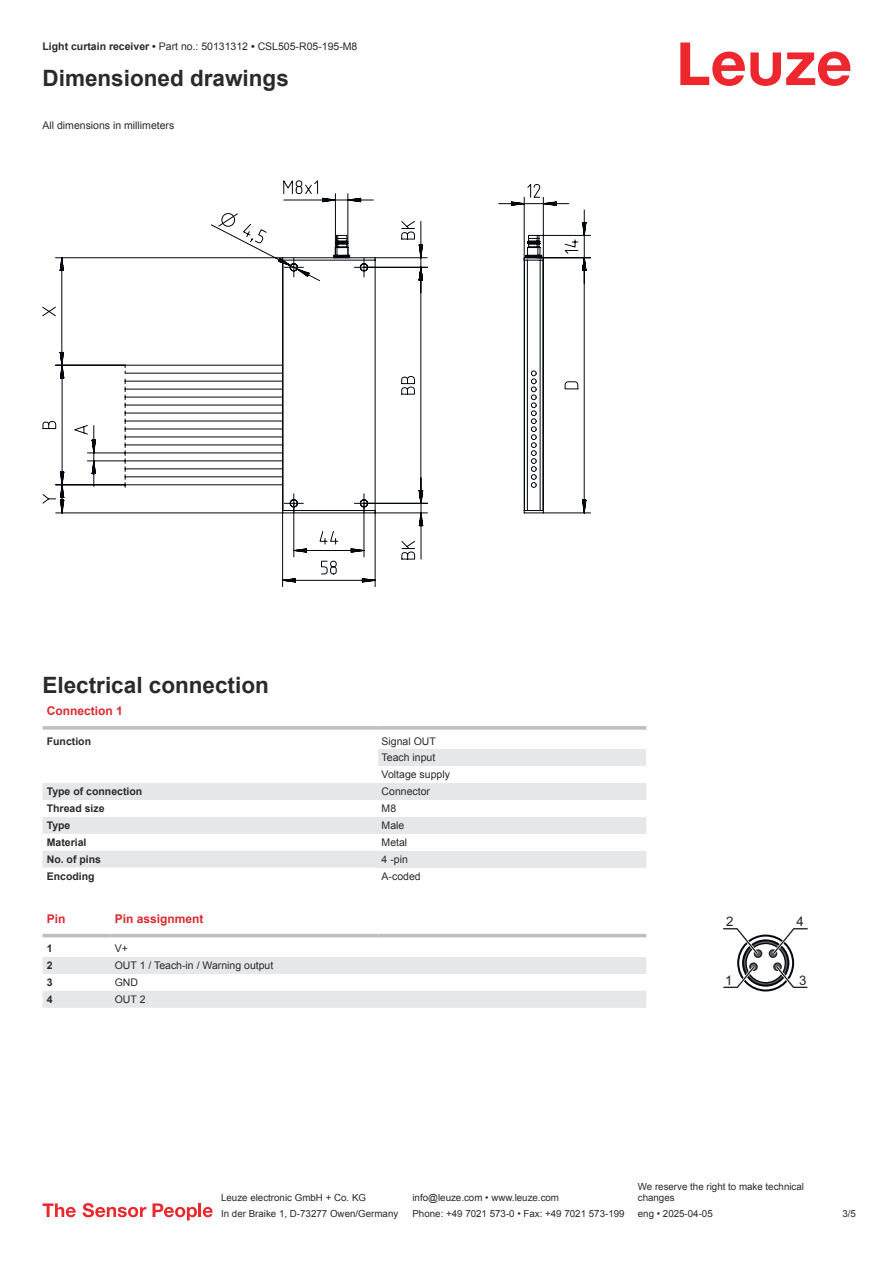
<style>
.page{position:relative;width:893px;height:1263px;background:#fff}
.page>*{position:absolute;margin:0;border:0;box-sizing:border-box;transform-origin:0 0}
.t1{font:700 22.5px "Arial";color:#2b292a}
.t2{font:13.2px "Arial";color:#1e2328}
.t3{font:700 12px "Arial";color:#db2a30}
.t4{font:10.5px/17px "Arial";color:#2b292a}
.t5{font:700 10.5px "Arial";color:#2b292a}
.t6{font:9.75px/11.7px "Arial";color:#2b292a}
.s1{font-weight:700}
</style>
<div class="page">
<svg style="left:680px;top:43px;width:170px;height:43px"></svg>
<svg style="left:43px;top:783px;width:335px;height:85px;fill:#e6e7e9"></svg>
<svg style="left:43px;top:726px;width:335px;height:4px"></svg>
<svg style="left:378px;top:726px;width:268px;height:4px"></svg>
<div style="left:378px;top:749px;width:268px;height:17px;background:#e6e7e9"></div>
<div style="left:378px;top:783px;width:268px;height:17px;background:#e6e7e9"></div>
<div style="left:378px;top:817px;width:268px;height:17px;background:#e6e7e9"></div>
<div style="left:378px;top:851px;width:268px;height:17px;background:#e6e7e9"></div>
<svg style="left:43px;top:933px;width:603px;height:5px"></svg>
<svg style="left:43px;top:957px;width:603px;height:51px"></svg>
<hr style="left:43px;top:934px;width:68px;height:3px;background:#bdbfc1">
<hr style="left:111px;top:934px;width:267px;height:3px;background:#bdbfc1">
<hr style="left:378px;top:934px;width:268px;height:3px;background:#bdbfc1">
<svg style="left:723px;top:928px;width:85px;height:63px"></svg>
<svg style="left:43px;top:1203px;width:33px;height:14px"></svg>
<svg style="left:83px;top:1203px;width:63px;height:14px"></svg>
<svg style="left:153px;top:1203px;width:44px;height:17px"></svg>
<hr style="left:198px;top:1203px;width:3px;height:14px;background:#ed272d">
<svg style="left:203px;top:1207px;width:10px;height:10px"></svg>
<svg style="left:43px;top:181px;width:548px;height:406px"></svg>
<p class="t4" style="left:43px;top:39px;width:316px"><span class="s1">Light curtain receiver •</span> Part no.: 50131312 <span class="s1">•</span> CSL505-R05-195-M8</p>
<h1 class="t1" style="left:43px;top:70px;width:248px">Dimensioned drawings</h1>
<p class="t4" style="left:43px;top:117px;width:133px">All dimensions in millimeters</p>
<h1 class="t1" style="left:43px;top:677px;width:228px">Electrical connection</h1>
<p class="t3" style="left:47px;top:706px;width:78px">Connection 1</p>
<p class="t5" style="left:47px;top:737px;width:46px">Function</p>
<p class="t4" style="left:382px;top:733px;width:70px">Signal OUT<br>Teach input<br>Voltage supply</p>
<p class="t5" style="left:47px;top:788px;width:97px">Type of connection</p>
<p class="t4" style="left:382px;top:784px;width:50px">Connector</p>
<p class="t5" style="left:47px;top:804px;width:59px">Thread size</p>
<p class="t4" style="left:382px;top:801px;width:16px">M8</p>
<p class="t5" style="left:47px;top:821px;width:25px">Type</p>
<p class="t4" style="left:382px;top:818px;width:24px">Male</p>
<p class="t5" style="left:47px;top:838px;width:41px">Material</p>
<p class="t4" style="left:382px;top:835px;width:27px">Metal</p>
<p class="t5" style="left:47px;top:855px;width:56px">No. of pins</p>
<p class="t4" style="left:382px;top:852px;width:28px">4 -pin</p>
<p class="t5" style="left:47px;top:872px;width:49px">Encoding</p>
<p class="t4" style="left:382px;top:869px;width:41px">A-coded</p>
<p class="t3" style="left:47px;top:914px;width:20px">Pin</p>
<p class="t3" style="left:115px;top:914px;width:90px">Pin assignment</p>
<p class="t5" style="left:47px;top:945px;width:7px">1</p>
<p class="t4" style="left:115px;top:941px;width:15px">V+</p>
<p class="t5" style="left:47px;top:961px;width:7px">2</p>
<p class="t4" style="left:115px;top:958px;width:160px">OUT 1 / Teach-in / Warning output</p>
<p class="t5" style="left:47px;top:978px;width:7px">3</p>
<p class="t4" style="left:115px;top:975px;width:25px">GND</p>
<p class="t5" style="left:47px;top:995px;width:7px">4</p>
<p class="t4" style="left:115px;top:992px;width:32px">OUT 2</p>
<p class="t2" style="left:726px;top:913px;width:9px">2</p>
<p class="t2" style="left:796px;top:913px;width:9px">4</p>
<p class="t2" style="left:725px;top:973px;width:9px">1</p>
<p class="t2" style="left:799px;top:973px;width:9px">3</p>
<p class="t6" style="left:221px;top:1193px;width:146px">Leuze electronic GmbH + Co. KG</p>
<p class="t6" style="left:412px;top:1193px;width:148px">info@leuze.com • www.leuze.com</p>
<p class="t6" style="left:638px;top:1181px;width:168px">We reserve the right to make technical changes</p>
<p class="t6" style="left:221px;top:1209px;width:179px">In der Braike 1, D-73277 Owen/Germany</p>
<p class="t6" style="left:412px;top:1209px;width:214px">Phone: +49 7021 573-0 • Fax: +49 7021 573-199</p>
<p class="t6" style="left:638px;top:1209px;width:76px">eng • 2025-04-05</p>
<p class="t6" style="left:842px;top:1209px;width:15px">3 /5</p>
</div>
